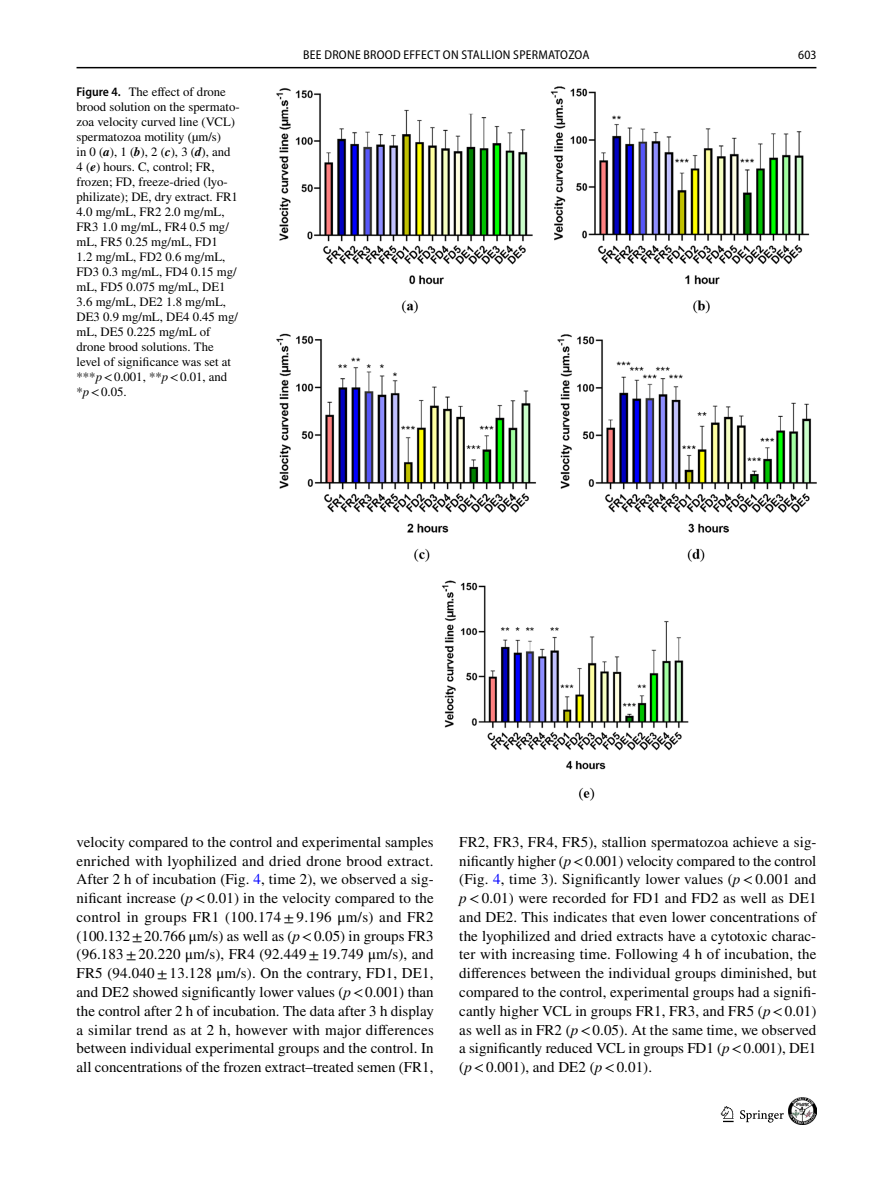
<style>
.page{position:relative;width:893px;height:1187px;background:#fff}
.page>*{position:absolute;margin:0;border:0;box-sizing:border-box;transform-origin:0 0}
.t1{font:15px/18.8px "STIX";color:#000;text-align:justify}
.t2{font:12.75px/15px "STIX";color:#000}
.t3{font:12.75px "Myriad Pro Semi Cn 3";letter-spacing:.02em;color:#000}
.t4{font:semi-condensed 12.75px "Myriad Pro";color:#000}
.s1{font-family:"Myriad Pro";font-weight:600;font-stretch:semi-condensed}
.s2{font-weight:700;font-style:italic}
.s3{font-style:italic}
.s4{color:#00f}
</style>
<div class="page">
<hr style="left:77px;top:67px;width:739px;height:1px;background:#000">
<svg style="left:721px;top:1106px;width:13px;height:15px"></svg>
<svg style="left:740px;top:1110px;width:44px;height:12px"></svg>
<img style="left:789px;top:1097px;width:27px;height:27px">
<img style="left:276px;top:87px;width:540px;height:713px">
<p class="t2" style="left:77px;top:85px;width:165px"><span class="s1">Figure 4.</span> The effect of drone brood solution on the spermato&shy;zoa velocity curved line (VCL) spermatozoa motility (µm/s)<br>in 0 (<span class="s2">a</span>), 1 (<span class="s2">b</span>), 2 (<span class="s2">c</span>), 3 (<span class="s2">d</span>), and<br>4 (<span class="s2">e</span>) hours. C, control; FR, frozen; FD, freeze-dried (lyo&shy;philizate); DE, dry extract. FR1<br>4.0 mg/mL, FR2 2.0 mg/mL,<br>FR3 1.0 mg/mL, FR4 0.5 mg/ mL, FR5 0.25 mg/mL, FD1<br>1.2 mg/mL, FD2 0.6 mg/mL,<br>FD3 0.3 mg/mL, FD4 0.15 mg/ mL, FD5 0.075 mg/mL, DE1<br>3.6 mg/mL, DE2 1.8 mg/mL,<br>DE3 0.9 mg/mL, DE4 0.45 mg/ mL, DE5 0.225 mg/mL of drone brood solutions. The level of significance was set at ***<span class="s3">p</span>&lt;0.001, **<span class="s3">p</span>&lt;0.01, and *<span class="s3">p</span>&lt;0.05.</p>
<p class="t3" style="left:303px;top:48px;width:288px">BEE DRONE BROOD EFFECT ON STALLION SPERMATOZOA</p>
<p class="t4" style="left:798px;top:48px;width:20px">603</p>
<p class="t1" style="left:77px;top:833px;width:359px">velocity compared to the control and experimental samples enriched with lyophilized and dried drone brood extract.<br>After 2 h of incubation (Fig. <span class="s4">4</span>, time 2), we observed a sig&shy;nificant increase (<span class="s3">p</span>&lt;0.01) in the velocity compared to the control in groups FR1 (100.174± 9.196 μm/s) and FR2 (100.132±20.766 μm/s) as well as (<span class="s3">p</span>&lt;0.05) in groups FR3 (96.183±20.220 μm/s), FR4 (92.449±19.749 μm/s), and FR5 (94.040±13.128 μm/s). On the contrary, FD1, DE1, and DE2 showed significantly lower values (<span class="s3">p</span>&lt;0.001) than the control after 2 h of incubation. The data after 3 h display a similar trend as at 2 h, however with major differences between individual experimental groups and the control. In all concentrations of the frozen extract–treated semen (FR1,</p>
<p class="t1" style="left:459px;top:833px;width:359px">FR2, FR3, FR4, FR5), stallion spermatozoa achieve a sig&shy;nificantly higher (<span class="s3">p</span>&lt;0.001) velocity compared to the control (Fig. <span class="s4">4</span>, time 3). Significantly lower values (<span class="s3">p</span>&lt;0.001 and <span class="s3">p</span>&lt;0.01) were recorded for FD1 and FD2 as well as DE1 and DE2. This indicates that even lower concentrations of the lyophilized and dried extracts have a cytotoxic charac&shy;ter with increasing time. Following 4 h of incubation, the differences between the individual groups diminished, but compared to the control, experimental groups had a signifi&shy;cantly higher VCL in groups FR1, FR3, and FR5 (<span class="s3">p</span>&lt;0.01) as well as in FR2 (<span class="s3">p</span>&lt;0.05). At the same time, we observed a significantly reduced VCL in groups FD1 (<span class="s3">p</span>&lt;0.001), DE1 (<span class="s3">p</span>&lt;0.001), and DE2 (<span class="s3">p</span>&lt;0.01).</p>
</div>
